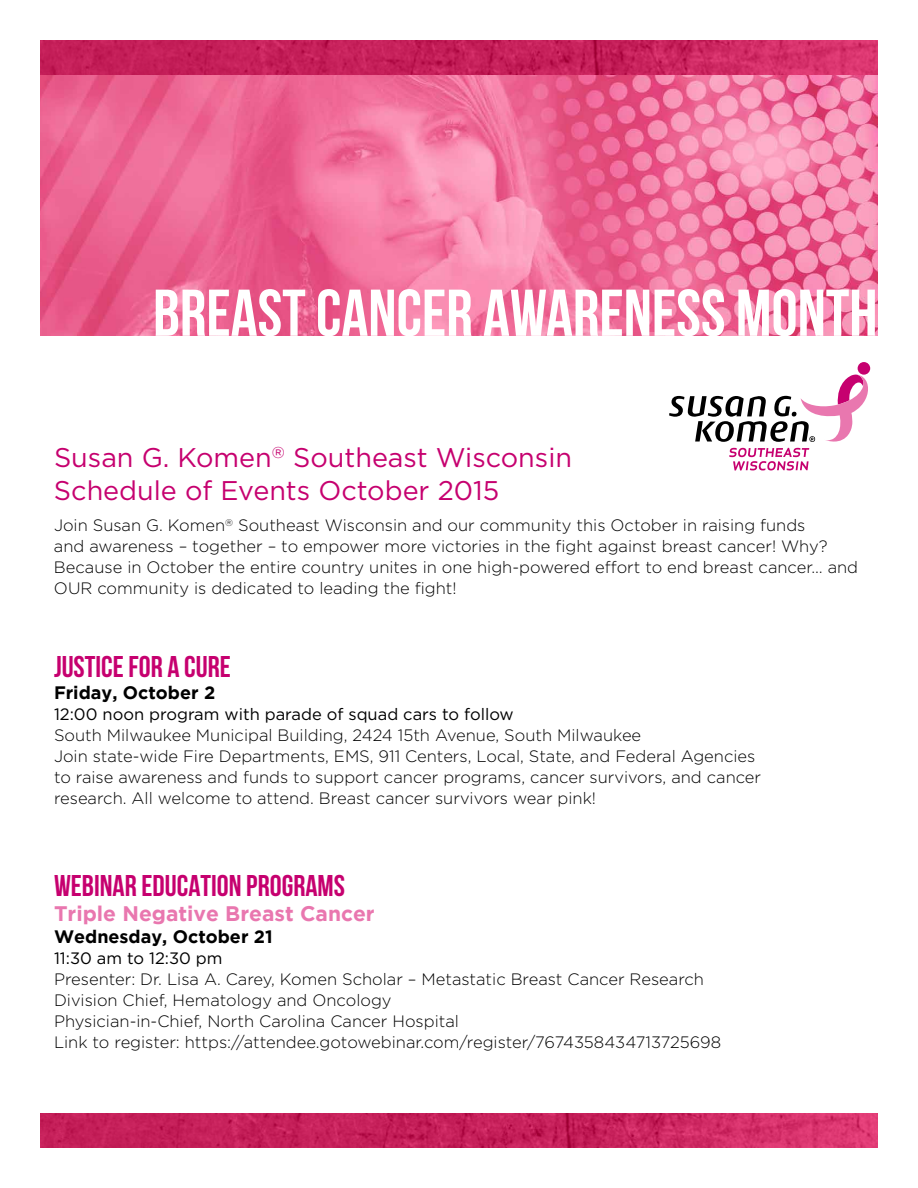
<style>
.page{position:relative;width:918px;height:1188px;background:#fff}
.page>*{position:absolute;margin:0;border:0;box-sizing:border-box;transform-origin:0 0}
.t1{font:700 66px "Bebas Neue";color:#fff}
.t2{font:700 30px "Bebas Neue";color:#c6006f}
.t3{font:27px/32.4px "Gotham";color:#c6006f}
.t4{font:700 21px "Gotham";color:#e977af}
.t5{font:700 18px "Gotham";color:#000}
.t6{font:300 16.5px/21px "Gotham";color:#000}
.t7{font:16.5px "Gotham";color:#000}
</style>
<div class="page">
<img style="left:40px;top:1114px;width:838px;height:34px">
<img style="left:40px;top:40px;width:838px;height:296px">
<svg style="left:669px;top:362px;width:201px;height:108px"></svg>
<h1 class="t1" style="left:153px;top:277px;width:726px">BREAST CANCER AWARENESS MONTH</h1>
<h3 class="t3" style="left:54px;top:441px;width:520px">Susan G. Komen<sup>®</sup> Southeast Wisconsin<br>Schedule of Events October 2015</h3>
<p class="t6" style="left:54px;top:515px;width:806px">Join Susan G. Komen<sup>®</sup> Southeast Wisconsin and our community this October in raising funds<br>and awareness – together – to empower more victories in the fight against breast cancer! Why?<br>Because in October the entire country unites in one high-powered effort to end breast cancer… and OUR community is dedicated to leading the fight!</p>
<h2 class="t2" style="left:54px;top:650px;width:178px">JUSTICE FOR A CURE</h2>
<p class="t5" style="left:54px;top:682px;width:163px">Friday, October 2</p>
<p class="t7" style="left:54px;top:705px;width:461px">12:00 noon program with parade of squad cars to follow</p>
<p class="t6" style="left:54px;top:724px;width:709px">South Milwaukee Municipal Building, 2424 15th Avenue, South Milwaukee<br>Join state-wide Fire Departments, EMS, 911 Centers, Local, State, and Federal Agencies to raise awareness and funds to support cancer programs, cancer survivors, and cancer research. All welcome to attend. Breast cancer survivors wear pink!</p>
<h2 class="t2" style="left:54px;top:869px;width:293px">WEBINAR EDUCATION PROGRAMS</h2>
<p class="t4" style="left:54px;top:902px;width:322px">Triple Negative Breast Cancer</p>
<p class="t5" style="left:54px;top:926px;width:220px">Wednesday, October 21</p>
<p class="t7" style="left:54px;top:949px;width:170px">11:30 am to 12:30 pm</p>
<p class="t6" style="left:54px;top:969px;width:669px">Presenter: Dr. Lisa A. Carey, Komen Scholar – Metastatic Breast Cancer Research Division Chief, Hematology and Oncology<br>Physician-in-Chief, North Carolina Cancer Hospital<br>Link to register: https://attendee.gotowebinar.com/register/7674358434713725698</p>
</div>
